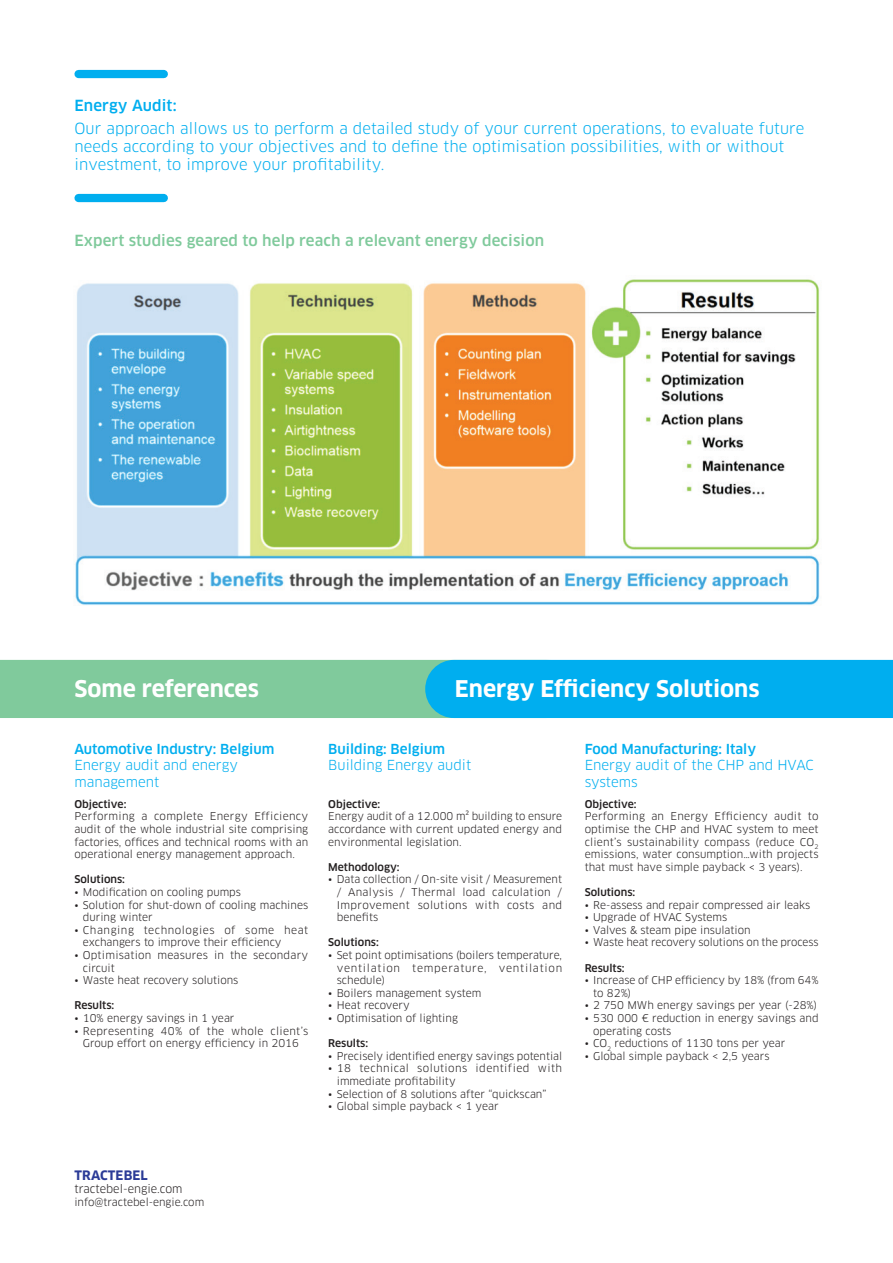
<style>
.page{position:relative;width:893px;height:1263px;background:#fff}
.page>*{position:absolute;margin:0;border:0;box-sizing:border-box;transform-origin:0 0}
.t1{font:700 22.5px "Clan Pro";color:#fff}
.t2{font:15px/18px "Clan Pro";letter-spacing:.01em;color:#00aeef}
.t3{font:500 15px "Clan Pro";letter-spacing:.01em;color:#80ca9c}
.t4{font:500 15px "Clan Pro";letter-spacing:.01em;color:#00aeef}
.t5{font:13.5px/16.2px "Clan Pro";color:#00aeef}
.t6{font:500 13.5px "Clan Pro";color:#00aeef}
.t7{font:700 12.75px "Clan Pro";letter-spacing:.01em;color:#2b3b97}
.t8{font:11.25px "Clan Pro";color:#231f20}
.t9{font:10.5px/12.6px "Clan Pro";color:#231f20;text-align:justify}
.t10{font:500 10.5px "Clan Pro";color:#231f20}
.t11{font:10.5px/12.6px "Clan Pro";letter-spacing:.04em;color:#231f20}
.t12{font:10.5px/12.6px "Clan Pro";letter-spacing:.02em;color:#231f20}
</style>
<div class="page">
<img style="left:75px;top:279px;width:745px;height:326px">
<div style="left:79px;top:70px;width:85px;height:8px;background:#00aeef"></div>
<div style="left:79px;top:194px;width:85px;height:8px;background:#00aeef"></div>
<svg style="left:0;top:660px;width:893px;height:58px;background:#3dbbc6"></svg>
<h2 class="t4" style="left:74px;top:97px;width:104px">Energy Audit:</h2>
<p class="t2" style="left:74px;top:119px;width:731px">Our approach allows us to perform a detailed study of your current operations, to evaluate future needs according to your objectives and to define the optimisation possibilities, with or without investment, to improve your profitability.</p>
<h2 class="t3" style="left:74px;top:232px;width:471px">Expert studies geared to help reach a relevant energy decision</h2>
<h1 class="t1" style="left:74px;top:675px;width:186px">Some references</h1>
<h1 class="t1" style="left:455px;top:675px;width:306px">Energy Efficiency Solutions</h1>
<p class="t6" style="left:74px;top:741px;width:202px">Automotive Industry: Belgium</p>
<p class="t5" style="left:74px;top:757px;width:165px">Energy audit and energy management</p>
<p class="t10" style="left:74px;top:798px;width:54px">Objective:</p>
<p class="t9" style="left:74px;top:810px;width:235px">Performing a complete Energy Efficiency audit of the whole industrial site comprising factories, offices and technical rooms with an operational energy management approach.</p>
<p class="t10" style="left:74px;top:873px;width:52px">Solutions:</p>
<p class="t9" style="left:74px;top:886px;width:168px">• Modification on cooling pumps</p>
<p class="t9" style="left:83px;top:898px;width:227px;text-indent:-9px">• Solution for shut-down of cooling machines during winter</p>
<p class="t9" style="left:83px;top:923px;width:227px;text-indent:-9px">• Changing technologies of some heat exchangers to improve their efficiency</p>
<p class="t12" style="left:83px;top:949px;width:227px;text-indent:-9px">• Optimisation measures in the secondary circuit</p>
<p class="t9" style="left:74px;top:974px;width:166px">• Waste heat recovery solutions</p>
<p class="t10" style="left:74px;top:999px;width:41px">Results:</p>
<p class="t9" style="left:74px;top:1012px;width:162px">• 10% energy savings in 1 year</p>
<p class="t9" style="left:74px;top:1024px;width:235px;text-align:center">• Representing 40% of the whole client’s<br>Group effort on energy efficiency in 2016</p>
<p class="t6" style="left:328px;top:741px;width:118px">Building: Belgium</p>
<p class="t5" style="left:328px;top:757px;width:144px">Building Energy audit</p>
<p class="t10" style="left:328px;top:798px;width:54px">Objective:</p>
<p class="t9" style="left:328px;top:810px;width:235px">Energy audit of a 12.000 m² building to ensure accordance with current updated energy and environmental legislation.</p>
<p class="t10" style="left:328px;top:861px;width:73px">Methodology:</p>
<p class="t9" style="left:337px;top:873px;width:227px;text-indent:-9px">• Data collection / On-site visit / Measurement / Analysis / Thermal load calculation / Improvement solutions with costs and benefits</p>
<p class="t10" style="left:328px;top:936px;width:52px">Solutions:</p>
<p class="t9" style="left:337px;top:949px;width:227px;text-indent:-9px">• Set point optimisations (boilers temperature, ventilation temperature, ventilation schedule)</p>
<p class="t9" style="left:328px;top:986px;width:155px">• Boilers management system</p>
<p class="t9" style="left:328px;top:999px;width:83px">• Heat recovery</p>
<p class="t9" style="left:328px;top:1012px;width:131px">• Optimisation of lighting</p>
<p class="t10" style="left:328px;top:1037px;width:41px">Results:</p>
<p class="t9" style="left:328px;top:1049px;width:235px">• Precisely identified energy savings potential</p>
<p class="t11" style="left:337px;top:1062px;width:227px;text-indent:-9px">• 18 technical solutions identified with immediate profitability</p>
<p class="t9" style="left:328px;top:1087px;width:220px">• Selection of 8 solutions after “quickscan”</p>
<p class="t9" style="left:328px;top:1100px;width:172px">• Global simple payback &lt; 1 year</p>
<p class="t6" style="left:585px;top:741px;width:173px">Food Manufacturing: Italy</p>
<p class="t5" style="left:585px;top:757px;width:231px">Energy audit of the CHP and HVAC systems</p>
<p class="t10" style="left:585px;top:798px;width:54px">Objective:</p>
<p class="t9" style="left:585px;top:810px;width:235px">Performing an Energy Efficiency audit to optimise the CHP and HVAC system to meet client’s sustainability compass (reduce CO<sub>2 </sub>emissions, water consumption…with projects that must have simple payback &lt; 3 years).</p>
<p class="t10" style="left:585px;top:886px;width:52px">Solutions:</p>
<p class="t9" style="left:585px;top:898px;width:227px">• Re-assess and repair compressed air leaks</p>
<p class="t9" style="left:585px;top:911px;width:144px">• Upgrade of HVAC Systems</p>
<p class="t9" style="left:585px;top:923px;width:167px">• Valves &amp; steam pipe insulation</p>
<p class="t9" style="left:585px;top:936px;width:235px">• Waste heat recovery solutions on the process</p>
<p class="t10" style="left:585px;top:961px;width:41px">Results:</p>
<p class="t9" style="left:593px;top:974px;width:227px;text-indent:-9px">• Increase of CHP efficiency by 18% (from 64% to 82%)</p>
<p class="t9" style="left:585px;top:999px;width:234px">• 2 750 MWh energy savings per year (-28%)</p>
<p class="t9" style="left:593px;top:1012px;width:227px;text-indent:-9px">• 530 000 € reduction in energy savings and operating costs</p>
<p class="t9" style="left:585px;top:1037px;width:202px">• CO<sub>2</sub> reductions of 1130 tons per year</p>
<p class="t9" style="left:585px;top:1049px;width:186px">• Global simple payback &lt; 2,5 years</p>
<p class="t7" style="left:74px;top:1168px;width:75px">TRACTEBEL</p>
<p class="t8" style="left:74px;top:1182px;width:110px">tractebel-engie.com</p>
<p class="t9" style="left:74px;top:1195px;width:131px">info@tractebel-engie.com</p>
</div>
